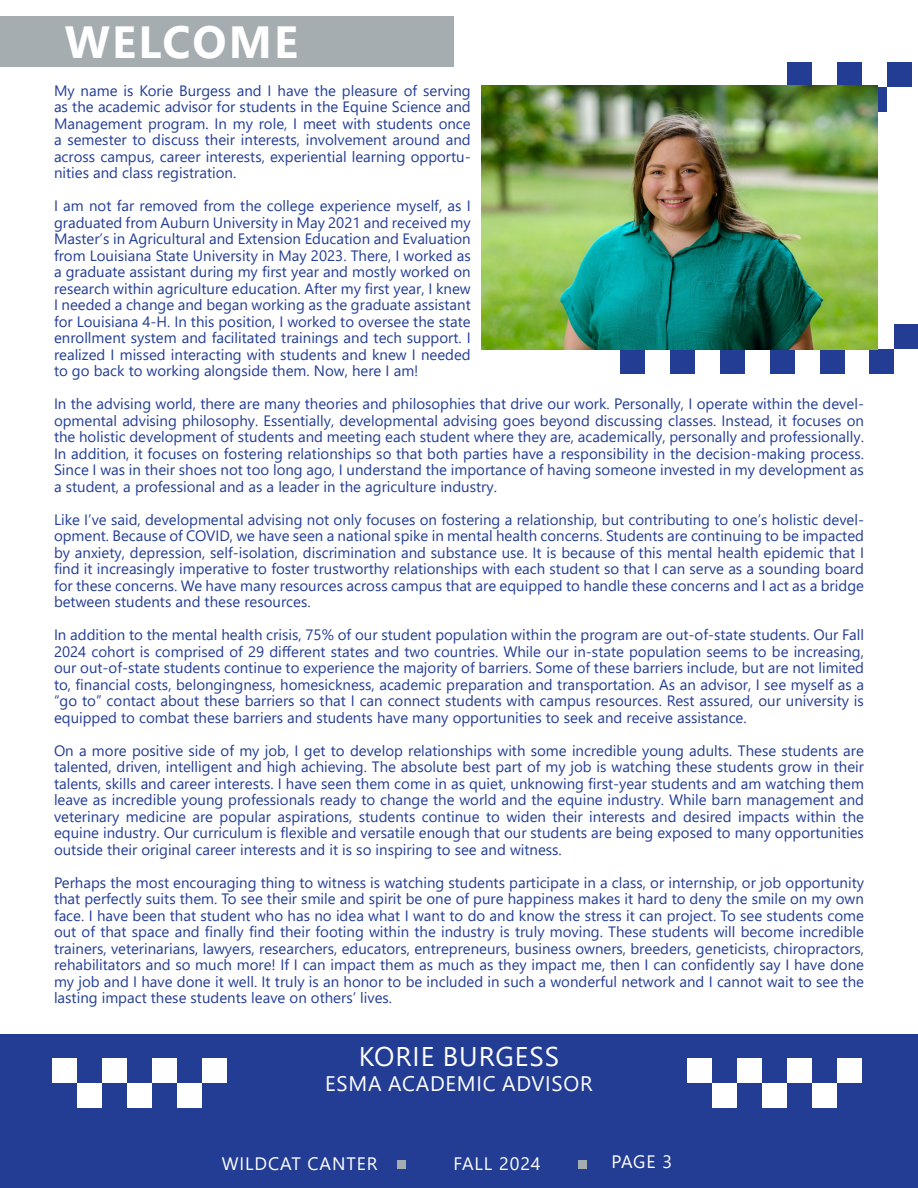
<style>
.page{position:relative;width:918px;height:1188px;background:#fff}
.page>*{position:absolute;margin:0;border:0;box-sizing:border-box;transform-origin:0 0}
.t1{font:700 45px "Segoe UI";letter-spacing:.05em;color:#fff}
.t2{font:27px "Segoe UI";letter-spacing:.035em;color:#fff}
.t3{font:21px "Segoe UI";letter-spacing:.035em;color:#fff}
.t4{font:18px "Segoe UI";letter-spacing:.05em;color:#fff}
.t5{font:15px/16.5px "Segoe UI";color:#233d95;text-align:justify}
</style>
<div class="page">
<div style="left:0;top:16px;width:454px;height:51px;background:#a5adb0"></div>
<div style="left:787px;top:62px;width:25px;height:25px;background:#233d95"></div>
<div style="left:837px;top:62px;width:25px;height:25px;background:#233d95"></div>
<div style="left:862px;top:87px;width:25px;height:25px;background:#233d95"></div>
<div style="left:887px;top:62px;width:25px;height:25px;background:#233d95"></div>
<div style="left:620px;top:349px;width:25px;height:25px;background:#233d95"></div>
<div style="left:670px;top:349px;width:25px;height:25px;background:#233d95"></div>
<div style="left:720px;top:349px;width:25px;height:25px;background:#233d95"></div>
<div style="left:770px;top:349px;width:25px;height:25px;background:#233d95"></div>
<div style="left:820px;top:349px;width:25px;height:25px;background:#233d95"></div>
<div style="left:869px;top:349px;width:25px;height:25px;background:#233d95"></div>
<div style="left:894px;top:324px;width:24px;height:25px;background:#233d95"></div>
<div style="left:0;top:1034px;width:918px;height:154px;background:#233d95"></div>
<div style="left:52px;top:1058px;width:25px;height:25px;background:#fff"></div>
<div style="left:77px;top:1083px;width:25px;height:25px;background:#fff"></div>
<div style="left:102px;top:1058px;width:25px;height:25px;background:#fff"></div>
<div style="left:127px;top:1083px;width:25px;height:25px;background:#fff"></div>
<div style="left:152px;top:1058px;width:25px;height:25px;background:#fff"></div>
<div style="left:177px;top:1083px;width:25px;height:25px;background:#fff"></div>
<div style="left:202px;top:1058px;width:25px;height:25px;background:#fff"></div>
<div style="left:687px;top:1058px;width:25px;height:25px;background:#fff"></div>
<div style="left:712px;top:1083px;width:25px;height:25px;background:#fff"></div>
<div style="left:737px;top:1058px;width:25px;height:25px;background:#fff"></div>
<div style="left:762px;top:1083px;width:25px;height:25px;background:#fff"></div>
<div style="left:787px;top:1058px;width:25px;height:25px;background:#fff"></div>
<div style="left:812px;top:1083px;width:25px;height:25px;background:#fff"></div>
<div style="left:837px;top:1058px;width:25px;height:25px;background:#fff"></div>
<div style="left:397px;top:1160px;width:9px;height:9px;background:#a5adb0"></div>
<div style="left:578px;top:1160px;width:9px;height:9px;background:#a5adb0"></div>
<img style="left:482px;top:85px;width:396px;height:264px">
<p class="t1" style="left:65px;top:0;width:235px">WELCOME</p>
<p class="t5" style="left:54px;top:81px;width:418px">My name is Korie Burgess and I have the pleasure of serving as the academic advisor for students in the Equine Science and Management program. In my role, I meet with students once a semester to discuss their interests, involvement around and across campus, career interests, experiential learning opportu&shy;nities and class registration.</p>
<p class="t5" style="left:54px;top:197px;width:418px">I am not far removed from the college experience myself, as I graduated from Auburn University in May 2021 and received my Master’s in Agricultural and Extension Education and Evaluation from Louisiana State University in May 2023. There, I worked as a graduate assistant during my first year and mostly worked on research within agriculture education. After my first year, I knew I needed a change and began working as the graduate assistant for Louisiana 4-H. In this position, I worked to oversee the state enrollment system and facilitated trainings and tech support. I realized I missed interacting with students and knew I needed to go back to working alongside them. Now, here I am!</p>
<p class="t5" style="left:54px;top:395px;width:812px">In the advising world, there are many theories and philosophies that drive our work. Personally, I operate within the devel&shy;opmental advising philosophy. Essentially, developmental advising goes beyond discussing classes. Instead, it focuses on the holistic development of students and meeting each student where they are, academically, personally and professionally.<br>In addition, it focuses on fostering relationships so that both parties have a responsibility in the decision-making process.<br>Since I was in their shoes not too long ago, I understand the importance of having someone invested in my development as a student, a professional and as a leader in the agriculture industry.</p>
<p class="t5" style="left:54px;top:510px;width:812px">Like I’ve said, developmental advising not only focuses on fostering a relationship, but contributing to one’s holistic devel&shy;opment. Because of COVID, we have seen a national spike in mental health concerns. Students are continuing to be impacted by anxiety, depression, self-isolation, discrimination and substance use. It is because of this mental health epidemic that I find it increasingly imperative to foster trustworthy relationships with each student so that I can serve as a sounding board for these concerns. We have many resources across campus that are equipped to handle these concerns and I act as a bridge between students and these resources.</p>
<p class="t5" style="left:54px;top:626px;width:812px">In addition to the mental health crisis, 75% of our student population within the program are out-of-state students. Our Fall 2024 cohort is comprised of 29 different states and two countries. While our in-state population seems to be increasing, our out-of-state students continue to experience the majority of barriers. Some of these barriers include, but are not limited to, financial costs, belongingness, homesickness, academic preparation and transportation. As an advisor, I see myself as a “go to” contact about these barriers so that I can connect students with campus resources. Rest assured, our university is equipped to combat these barriers and students have many opportunities to seek and receive assistance.</p>
<p class="t5" style="left:54px;top:741px;width:812px">On a more positive side of my job, I get to develop relationships with some incredible young adults. These students are talented, driven, intelligent and high achieving. The absolute best part of my job is watching these students grow in their talents, skills and career interests. I have seen them come in as quiet, unknowing first-year students and am watching them leave as incredible young professionals ready to change the world and the equine industry. While barn management and veterinary medicine are popular aspirations, students continue to widen their interests and desired impacts within the equine industry. Our curriculum is flexible and versatile enough that our students are being exposed to many opportunities outside their original career interests and it is so inspiring to see and witness.</p>
<p class="t5" style="left:54px;top:873px;width:812px">Perhaps the most encouraging thing to witness is watching students participate in a class, or internship, or job opportunity that perfectly suits them. To see their smile and spirit be one of pure happiness makes it hard to deny the smile on my own face. I have been that student who has no idea what I want to do and know the stress it can project. To see students come out of that space and finally find their footing within the industry is truly moving. These students will become incredible trainers, veterinarians, lawyers, researchers, educators, entrepreneurs, business owners, breeders, geneticists, chiropractors, rehabilitators and so much more! If I can impact them as much as they impact me, then I can confidently say I have done my job and I have done it well. It truly is an honor to be included in such a wonderful network and I cannot wait to see the lasting impact these students leave on others’ lives.</p>
<p class="t2" style="left:359px;top:1031px;width:202px">KORIE BURGESS</p>
<p class="t3" style="left:325px;top:1064px;width:269px">ESMA ACADEMIC ADVISOR</p>
<p class="t4" style="left:222px;top:1146px;width:157px">WILDCAT CANTER</p>
<p class="t4" style="left:453px;top:1146px;width:89px">FALL 2024</p>
<p class="t4" style="left:611px;top:1145px;width:62px">PAGE 3</p>
</div>
